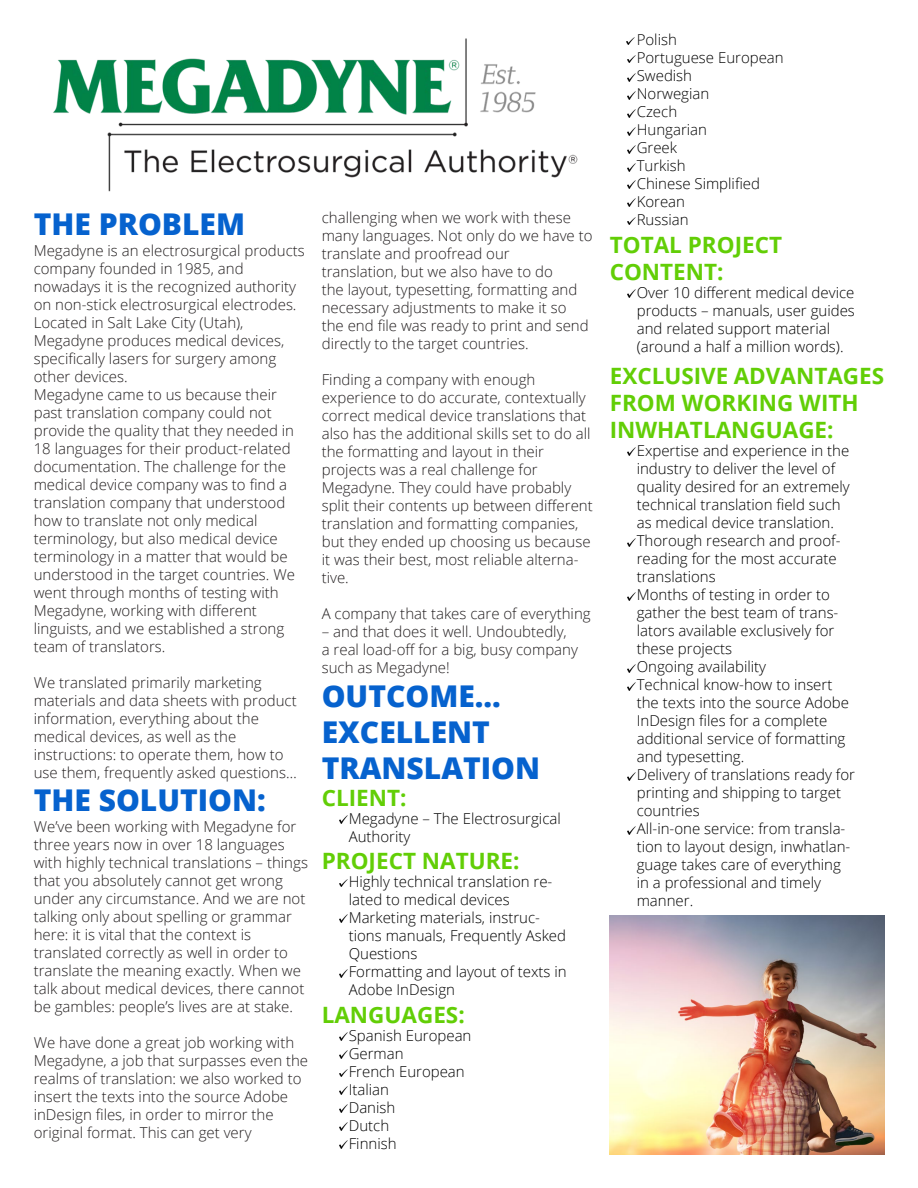
<style>
.page{position:relative;width:918px;height:1188px;background:#fff}
.page>*{position:absolute;margin:0;border:0;box-sizing:border-box;transform-origin:0 0}
.t1{font:800 30px/36px "Open Sans";color:#0662ce}
.t2{font:700 22.5px/27px "Open Sans";color:#62ce06}
.t3{font:300 15px/18px "Open Sans";color:#231f20}
.t4{font:300 15px/18px "Open Sans";color:#000}
</style>
<div class="page">
<img style="left:53px;top:38px;width:525px;height:154px">
<svg style="left:340px;top:816px;width:8px;height:8px"></svg>
<svg style="left:627px;top:55px;width:8px;height:8px"></svg>
<svg style="left:627px;top:73px;width:8px;height:8px"></svg>
<svg style="left:627px;top:91px;width:8px;height:8px"></svg>
<svg style="left:627px;top:110px;width:8px;height:7px"></svg>
<svg style="left:627px;top:128px;width:8px;height:8px"></svg>
<svg style="left:627px;top:146px;width:8px;height:8px"></svg>
<svg style="left:627px;top:163px;width:8px;height:8px"></svg>
<svg style="left:627px;top:181px;width:8px;height:8px"></svg>
<svg style="left:627px;top:198px;width:8px;height:8px"></svg>
<svg style="left:627px;top:217px;width:8px;height:8px"></svg>
<svg style="left:627px;top:290px;width:8px;height:8px"></svg>
<svg style="left:627px;top:448px;width:8px;height:7px"></svg>
<svg style="left:627px;top:538px;width:8px;height:8px"></svg>
<svg style="left:627px;top:592px;width:8px;height:8px"></svg>
<svg style="left:627px;top:665px;width:8px;height:7px"></svg>
<svg style="left:627px;top:683px;width:8px;height:7px"></svg>
<svg style="left:627px;top:773px;width:8px;height:7px"></svg>
<svg style="left:627px;top:827px;width:8px;height:7px"></svg>
<svg style="left:340px;top:879px;width:8px;height:8px"></svg>
<svg style="left:340px;top:915px;width:8px;height:8px"></svg>
<svg style="left:340px;top:969px;width:8px;height:8px"></svg>
<svg style="left:340px;top:1032px;width:8px;height:8px"></svg>
<svg style="left:340px;top:1051px;width:8px;height:8px"></svg>
<svg style="left:340px;top:1069px;width:8px;height:8px"></svg>
<svg style="left:340px;top:1087px;width:8px;height:7px"></svg>
<svg style="left:340px;top:1105px;width:8px;height:7px"></svg>
<svg style="left:340px;top:1122px;width:8px;height:8px"></svg>
<svg style="left:340px;top:1140px;width:8px;height:8px"></svg>
<img style="left:610px;top:916px;width:274px;height:238px">
<svg style="left:626px;top:37px;width:8px;height:8px"></svg>
<p class="t1" style="left:34px;top:204px;width:213px">THE PROBLEM</p>
<p class="t3" style="left:34px;top:241px;width:273px">Megadyne is an electrosurgical products company founded in 1985, and</p>
<p class="t3" style="left:34px;top:277px;width:264px;text-align:justify">nowadays it is the recognized authority on non-stick electrosurgical electrodes.<br>Located in Salt Lake City (Utah),</p>
<p class="t3" style="left:34px;top:331px;width:252px">Megadyne produces medical devices, specifically lasers for surgery among other devices.</p>
<p class="t3" style="left:34px;top:385px;width:263px">Megadyne came to us because their past translation company could not provide the quality that they needed in 18 languages for their product-related documentation. The challenge for the medical device company was to find a translation company that understood how to translate not only medical terminology, but also medical device terminology in a matter that would be understood in the target countries. We went through months of testing with Megadyne, working with different</p>
<p class="t3" style="left:34px;top:619px;width:252px">linguists, and we established a strong team of translators.</p>
<p class="t3" style="left:34px;top:673px;width:264px">We translated primarily marketing materials and data sheets with product information, everything about the</p>
<p class="t3" style="left:34px;top:727px;width:204px">medical devices, as well as the</p>
<p class="t3" style="left:34px;top:745px;width:265px">instructions: to operate them, how to use them, frequently asked questions…</p>
<p class="t3" style="left:34px;top:817px;width:276px">We’ve been working with Megadyne for three years now in over 18 languages with highly technical translations – things that you absolutely cannot get wrong under any circumstance. And we are not talking only about spelling or grammar here: it is vital that the context is</p>
<p class="t3" style="left:34px;top:943px;width:272px">translated correctly as well in order to translate the meaning exactly. When we talk about medical devices, there cannot be gambles: people’s lives are at stake.</p>
<p class="t3" style="left:34px;top:1033px;width:276px">We have done a great job working with Megadyne, a job that surpasses even the realms of translation: we also worked to insert the texts into the source Adobe inDesign files, in order to mirror the</p>
<p class="t3" style="left:34px;top:1123px;width:219px">original format. This can get very</p>
<p class="t1" style="left:34px;top:781px;width:234px">THE SOLUTION:</p>
<p class="t3" style="left:322px;top:208px;width:272px">challenging when we work with these many languages. Not only do we have to translate and proofread our</p>
<p class="t3" style="left:322px;top:262px;width:269px">translation, but we also have to do<br>the layout, typesetting, formatting and necessary adjustments to make it so the end file was ready to print and send directly to the target countries.</p>
<p class="t3" style="left:322px;top:370px;width:215px">Finding a company with enough</p>
<p class="t3" style="left:322px;top:388px;width:270px">experience to do accurate, contextually correct medical device translations that also has the additional skills set to do all the formatting and layout in their</p>
<p class="t3" style="left:322px;top:460px;width:217px">projects was a real challenge for</p>
<p class="t3" style="left:322px;top:478px;width:273px">Megadyne. They could have probably split their contents up between different</p>
<p class="t3" style="left:322px;top:514px;width:270px">translation and formatting companies, but they ended up choosing us because it was their best, most reliable alterna&shy;tive.</p>
<p class="t3" style="left:322px;top:604px;width:270px">A company that takes care of everything</p>
<p class="t3" style="left:322px;top:622px;width:258px">– and that does it well. Undoubtedly, a real load-off for a big, busy company such as Megadyne!</p>
<p class="t1" style="left:322px;top:676px;width:181px">OUTCOME…</p>
<p class="t1" style="left:322px;top:712px;width:220px">EXCELLENT<br>TRANSLATION</p>
<p class="t2" style="left:322px;top:783px;width:86px">CLIENT:</p>
<p class="t4" style="left:349px;top:809px;width:214px">Megadyne – The Electrosurgical<br>Authority</p>
<p class="t2" style="left:322px;top:847px;width:199px">PROJECT NATURE:</p>
<p class="t4" style="left:349px;top:872px;width:205px">Highly technical translation re&shy;lated to medical devices</p>
<p class="t4" style="left:349px;top:908px;width:219px">Marketing materials, instruc&shy;tions manuals, Frequently Asked<br>Questions</p>
<p class="t4" style="left:349px;top:962px;width:219px">Formatting and layout of texts in<br>Adobe InDesign</p>
<p class="t2" style="left:322px;top:1000px;width:145px">LANGUAGES:</p>
<p class="t4" style="left:349px;top:1026px;width:124px">Spanish European</p>
<p class="t4" style="left:349px;top:1044px;width:56px">German</p>
<p class="t4" style="left:349px;top:1062px;width:118px">French European</p>
<p class="t4" style="left:349px;top:1080px;width:42px">Italian</p>
<p class="t4" style="left:349px;top:1098px;width:48px">Danish</p>
<p class="t4" style="left:349px;top:1116px;width:42px">Dutch</p>
<p class="t4" style="left:349px;top:1134px;width:49px">Finnish</p>
<p class="t4" style="left:637px;top:30px;width:42px">Polish</p>
<p class="t4" style="left:637px;top:48px;width:149px">Portuguese European</p>
<p class="t4" style="left:637px;top:66px;width:57px">Swedish</p>
<p class="t4" style="left:637px;top:84px;width:74px">Norwegian</p>
<p class="t4" style="left:637px;top:102px;width:42px">Czech</p>
<p class="t4" style="left:637px;top:120px;width:72px">Hungarian</p>
<p class="t4" style="left:637px;top:138px;width:42px">Greek</p>
<p class="t4" style="left:637px;top:156px;width:51px">Turkish</p>
<p class="t4" style="left:637px;top:174px;width:125px">Chinese Simplified</p>
<p class="t4" style="left:637px;top:192px;width:50px">Korean</p>
<p class="t4" style="left:637px;top:210px;width:53px">Russian</p>
<p class="t2" style="left:610px;top:230px;width:174px">TOTAL PROJECT</p>
<p class="t2" style="left:610px;top:257px;width:115px">CONTENT:</p>
<p class="t4" style="left:637px;top:283px;width:220px">Over 10 different medical device products – manuals, user guides and related support material (around a half a million words).</p>
<p class="t2" style="left:610px;top:362px;width:276px">EXCLUSIVE ADVANTAGES<br>FROM WORKING WITH<br>INWHATLANGUAGE:</p>
<p class="t4" style="left:637px;top:442px;width:215px">Expertise and experience in the industry to deliver the level of quality desired for an extremely technical translation field such as medical device translation.</p>
<p class="t4" style="left:637px;top:532px;width:205px">Thorough research and proof&shy;reading for the most accurate translations</p>
<p class="t4" style="left:637px;top:586px;width:203px">Months of testing in order to gather the best team of trans&shy;lators available exclusively for these projects</p>
<p class="t4" style="left:637px;top:658px;width:131px">Ongoing availability</p>
<p class="t4" style="left:637px;top:676px;width:214px">Technical know-how to insert the texts into the source Adobe<br>InDesign files for a complete additional service of formatting and typesetting.</p>
<p class="t4" style="left:637px;top:766px;width:220px">Delivery of translations ready for printing and shipping to target countries</p>
<p class="t4" style="left:637px;top:820px;width:215px">All-in-one service: from transla&shy;tion to layout design, inwhatlan&shy;guage takes care of everything in a professional and timely manner.</p>
</div>
